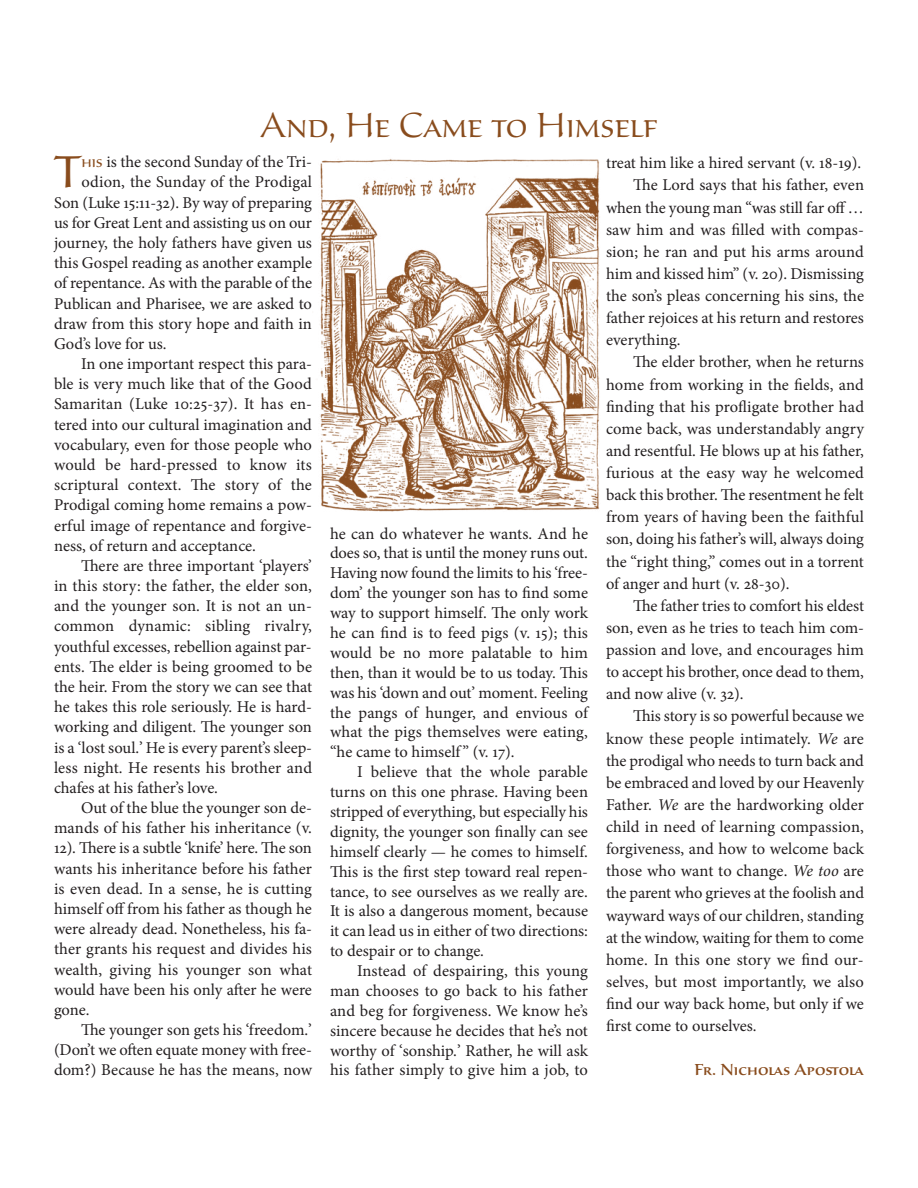
<style>
.page{position:relative;width:918px;height:1188px;background:#fff}
.page>*{position:absolute;margin:0;border:0;box-sizing:border-box;transform-origin:0 0}
.t1{font:46.35px "Sava Pro";color:#894c1d}
.t2{font:300 36px "Sava Pro";color:#894c1d}
.t3{font:16.5px/22.2px "Minion Pro";color:#231f20;text-align:justify}
.t4{font:500 16.5px "Sava Pro";color:#894c1d}
.s1{font-family:"Sava Pro";color:#894c1d}
.s2{font-style:italic}
</style>
<div class="page">
<img style="left:320px;top:159px;width:280px;height:353px">
<p class="t2" style="left:261px;top:104px;width:398px">And, He Came to Himself</p>
<p class="t1" style="left:54px;top:144px;width:29px">T</p>
<p class="t3" style="left:82px;top:152px;width:232px"><span class="s1">his</span> is the second Sunday of the Tri-</p>
<p class="t3" style="left:82px;top:173px;width:232px">odion, the Sunday of the Prodigal</p>
<p class="t3" style="left:54px;top:193px;width:260px">Son (Luke 15:11-32). By way of preparing</p>
<p class="t3" style="left:54px;top:213px;width:260px">us for Great Lent and assisting us on our</p>
<p class="t3" style="left:54px;top:233px;width:260px">journey, the holy fathers have given us</p>
<p class="t3" style="left:54px;top:253px;width:260px">this Gospel reading as another example</p>
<p class="t3" style="left:54px;top:274px;width:260px">of repentance. As with the parable of the</p>
<p class="t3" style="left:54px;top:294px;width:260px">Publican and Pharisee, we are asked to</p>
<p class="t3" style="left:54px;top:314px;width:259px">draw from this story hope and faith in</p>
<p class="t3" style="left:54px;top:334px;width:114px">God’s love for us.</p>
<p class="t3" style="left:54px;top:355px;width:260px;line-height:20.2px;text-indent:27px">In one important respect this para&shy;ble is very much like that of the Good Samaritan (Luke 10:25-37). It has en&shy;tered into our cultural imagination and vocabulary, even for those people who would be hard-pressed to know its scriptural context. The story of the Prodigal coming home remains a pow&shy;erful image of repentance and forgive&shy;ness, of return and acceptance.</p>
<p class="t3" style="left:54px;top:557px;width:260px;line-height:20.2px;text-indent:27px">There are three important ‘players’ in this story: the father, the elder son, and the younger son. It is not an un&shy;common dynamic: sibling rivalry, youthful excesses, rebellion against par&shy;ents. The elder is being groomed to be the heir. From the story we can see that he takes this role seriously. He is hard&shy;working and diligent. The younger son is a ‘lost soul.’ He is every parent’s sleep&shy;less night. He resents his brother and chafes at his father’s love.</p>
<p class="t3" style="left:54px;top:799px;width:260px;line-height:20.2px;text-indent:27px">Out of the blue the younger son de&shy;mands of his father his inheritance (v.<br>12). There is a subtle ‘knife’ here. The son wants his inheritance before his father is even dead. In a sense, he is cutting himself off from his father as though he were already dead. Nonetheless, his fa&shy;ther grants his request and divides his wealth, giving his younger son what would have been his only after he were gone.</p>
<p class="t3" style="left:54px;top:1021px;width:260px;line-height:20.2px;text-indent:27px">The younger son gets his ‘freedom.’ (Don’t we often equate money with free&shy;dom?) Because he has the means, now</p>
<p class="t3" style="left:330px;top:525px;width:260px;line-height:20px">he can do whatever he wants. And he does so, that is until the money runs out.<br>Having now found the limits to his ‘free&shy;dom’ the younger son has to find some way to support himself. The only work he can find is to feed pigs (v. 15); this would be no more palatable to him then, than it would be to us today. This was his ‘down and out’ moment. Feeling the pangs of hunger, and envious of what the pigs themselves were eating, “he came to himself ” (v. 17).</p>
<p class="t3" style="left:330px;top:763px;width:260px;line-height:20px;text-indent:27px">I believe that the whole parable turns on this one phrase. Having been stripped of everything, but especially his dignity, the younger son finally can see himself clearly — he comes to himself.<br>This is the first step toward real repen&shy;tance, to see ourselves as we really are.<br>It is also a dangerous moment, because it can lead us in either of two directions: to despair or to change.</p>
<p class="t3" style="left:330px;top:962px;width:260px;line-height:20px;text-indent:27px">Instead of despairing, this young man chooses to go back to his father and beg for forgiveness. We know he’s sincere because he decides that he’s not worthy of ‘sonship.’ Rather, he will ask his father simply to give him a job, to</p>
<p class="t3" style="left:606px;top:154px;width:257px">treat him like a hired servant (v. 18-19).</p>
<p class="t3" style="left:606px;top:176px;width:260px;text-indent:27px">The Lord says that his father, even when the young man “was still far off … saw him and was filled with compas&shy;sion; he ran and put his arms around him and kissed him” (v. 20). Dismissing the son’s pleas concerning his sins, the father rejoices at his return and restores everything.</p>
<p class="t3" style="left:606px;top:353px;width:260px;text-indent:27px">The elder brother, when he returns home from working in the fields, and finding that his profligate brother had come back, was understandably angry and resentful. He blows up at his father, furious at the easy way he welcomed back this brother. The resentment he felt from years of having been the faithful son, doing his father’s will, always doing the “right thing,” comes out in a torrent of anger and hurt (v. 28-30).</p>
<p class="t3" style="left:606px;top:596px;width:260px;text-indent:27px">The father tries to comfort his eldest son, even as he tries to teach him com&shy;passion and love, and encourages him to accept his brother, once dead to them, and now alive (v. 32).</p>
<p class="t3" style="left:606px;top:707px;width:260px;text-indent:27px">This story is so powerful because we know these people intimately. <span class="s2">We</span> are the prodigal who needs to turn back and be embraced and loved by our Heavenly Father. <span class="s2">We</span> are the hardworking older child in need of learning compassion, forgiveness, and how to welcome back those who want to change. <span class="s2">We too</span> are the parent who grieves at the foolish and wayward ways of our children, standing at the window, waiting for them to come home. In this one story we find our&shy;selves, but most importantly, we also find our way back home, but only if we first come to ourselves.</p>
<p class="t4" style="left:694px;top:1060px;width:171px">Fr. Nicholas Apostola</p>
</div>
